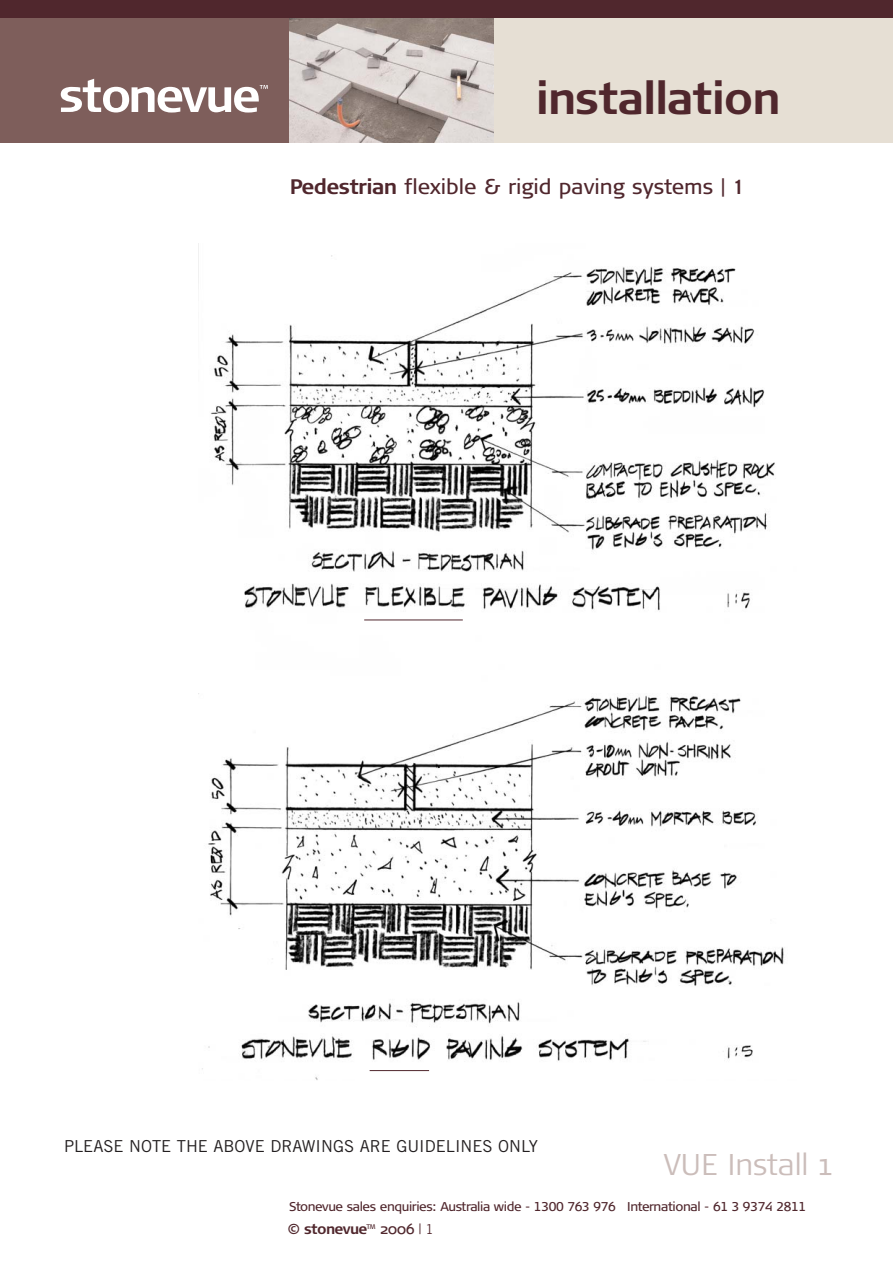
<style>
.page{position:relative;width:893px;height:1263px;background:#fff}
.page>*{position:absolute;margin:0;border:0;box-sizing:border-box;transform-origin:0 0}
.t1{font:700 45px "Signa Normal";letter-spacing:-.03em;color:#50272d}
.t2{font:300 30px "Signa Normal";color:#cbbdba}
.t3{font:21px "Signa Normal";color:#50272d}
.t4{font:16.5px "Trade Gothic";color:#231f20}
.t5{font:700 14.4px "Signa Normal";letter-spacing:-.045em;color:#50272d}
.t6{font:12.75px "Signa Column";letter-spacing:-.03em;color:#50272d}
.s1{font-family:"Signa Column";font-weight:700}
.s2{font-family:"Trade Gothic";font-weight:700;font-size:19.5px}
.s3{font-weight:400}
.s4{font-family:"Trade Gothic";font-weight:400}
.s5{font-family:"Trade Gothic";font-weight:400;font-size:13.5px}
</style>
<div class="page">
<div style="left:289px;top:18px;width:604px;height:125px;background:#e6dfd4"></div>
<div style="left:0;top:18px;width:289px;height:125px;background:#7e5e5b"></div>
<svg style="left:61px;top:79px;width:207px;height:34px"></svg>
<img style="left:202px;top:255px;width:582px;height:825px">
<img style="left:289px;top:18px;width:204px;height:125px">
<div style="left:0;top:0;width:893px;height:18px;background:#50272d"></div>
<hr style="left:364px;top:620px;width:99px;height:1px;background:#50272d">
<hr style="left:370px;top:1070px;width:59px;height:1px;background:#50272d">
<h1 class="t1" style="left:536px;top:76px;width:247px">installation</h1>
<h3 class="t3" style="left:290px;top:177px;width:456px"><span class="s1">Pedestrian</span> flexible &amp; rigid paving systems | <span class="s2">1</span></h3>
<p class="t4" style="left:64px;top:1140px;width:475px">PLEASE NOTE THE ABOVE DRAWINGS ARE GUIDELINES ONLY</p>
<h2 class="t2" style="left:664px;top:1150px;width:170px">VUE Install 1</h2>
<p class="t6" style="left:289px;top:1201px;width:518px">Stonevue sales enquiries: Australia wide - 1300 763 976 International - 61 3 9374 2811</p>
<p class="t5" style="left:288px;top:1222px;width:147px"><span class="s3">©</span> stonevue<sup>TM</sup> <span class="s3">2006</span> <span class="s4">|</span> <span class="s5">1</span></p>
</div>
